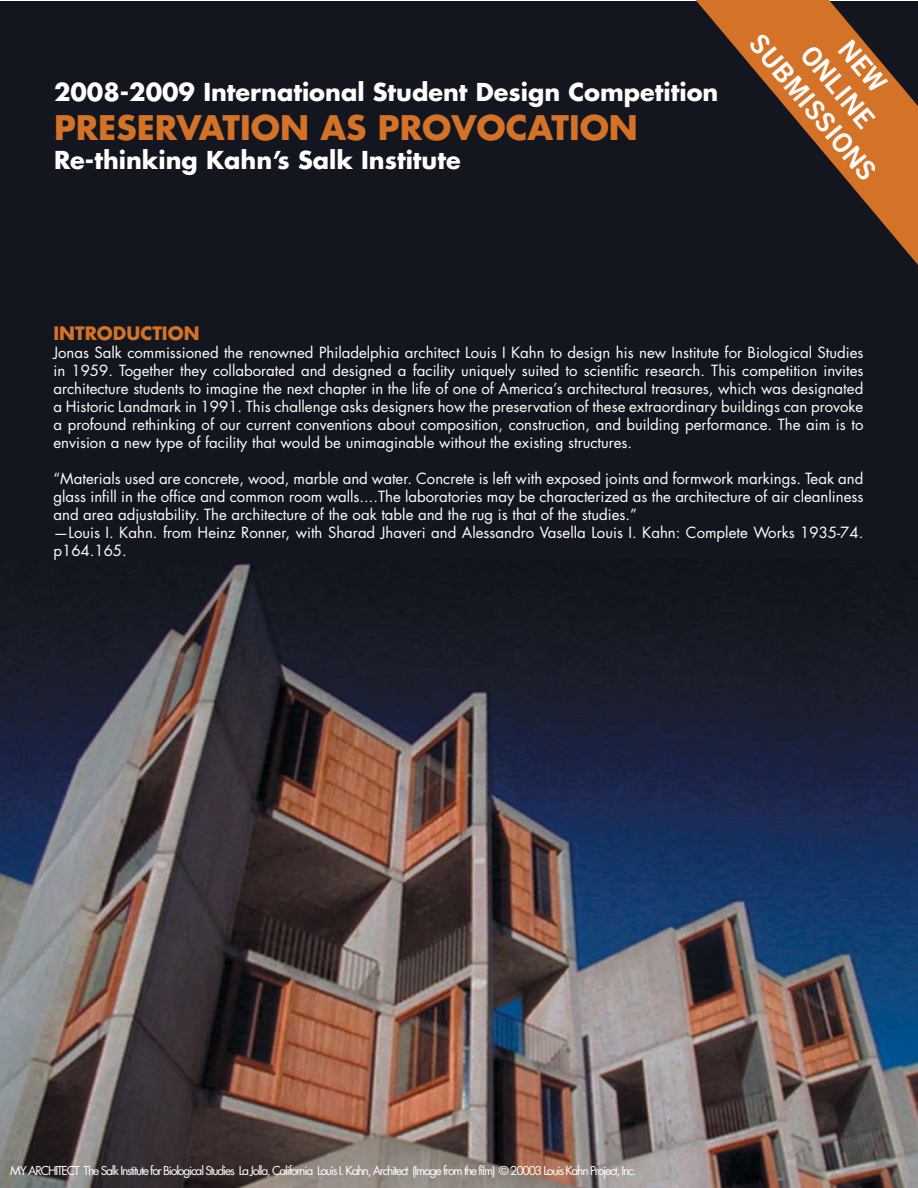
<style>
.page{position:relative;width:918px;height:1188px;background:#fff}
.page>*{position:absolute;margin:0;border:0;box-sizing:border-box;transform-origin:0 0}
.t1{font:700 33px "Futura Std";color:#d47227}
.t2{font:27px "Trade Gothic LT Std Bd 2";color:#fff}
.t3{font:700 24px "Futura Std";color:#fff}
.t4{font:700 18px "Futura Std";color:#d47227}
.t5{font:15px/18px "Futura Std";color:#fff;text-align:justify}
.t6{font:12px "Futura Std";letter-spacing:-.1em;color:#fff}
</style>
<div class="page">
<div style="left:0;top:1px;width:917px;height:1187px;background:#14161f"></div>
<img style="left:0;top:563px;width:917px;height:625px">
<svg style="left:695px;top:0;width:223px;height:414px"></svg>
<svg style="left:838px;top:39px;width:51px;height:55px"></svg>
<h3 class="t3" style="left:54px;top:76px;width:666px">2008-2009 International Student Design Competition</h3>
<h1 class="t1" style="left:54px;top:106px;width:586px">Preservation as Provocation</h1>
<h3 class="t3" style="left:54px;top:144px;width:408px">Re-thinking Kahn’s Salk Institute</h3>
<h2 class="t2" style="left:768px;top:28px;width:182px;rotate:50deg">SUBMISSIONS</h2>
<h2 class="t2" style="left:819px;top:39px;width:99px;rotate:50deg">ONLINE</h2>
<p class="t4" style="left:53px;top:321px;width:20px">INTRO</p>
<p class="t4" style="left:113px;top:321px;width:71px">DUCTION</p>
<p class="t5" style="left:53px;top:344px;width:812px">Jonas Salk commissioned the renowned Philadelphia architect Louis I Kahn to design his new Institute for Biological Studies in 1959. Together they collaborated and designed a facility uniquely suited to scientific research. This competition invites architecture students to imagine the next chapter in the life of one of America’s architectural treasures, which was designated a Historic Landmark in 1991. This challenge asks designers how the preservation of these extraordinary buildings can provoke a profound rethinking of our current conventions about composition, construction, and building performance. The aim is to envision a new type of facility that would be unimaginable without the existing structures.</p>
<p class="t5" style="left:53px;top:470px;width:812px;text-align:left">“Materials used are concrete, wood, marble and water. Concrete is left with exposed joints and formwork markings. Teak and glass infill in the office and common room walls....The laboratories may be characterized as the architecture of air cleanliness and area adjustability. The architecture of the oak table and the rug is that of the studies.”<br>—Louis I. Kahn. from Heinz Ronner, with Sharad Jhaveri and Alessandro Vasella Louis I. Kahn: Complete Works 1935-74. p164.165.</p>
<p class="t6" style="left:10px;top:1163px;width:628px">MY ARCHITECT The Salk Institute for Biological Studies La Jolla, California Louis I. Kahn, Architect (Image from the film) © 20003 Louis Kahn Project, Inc.</p>
</div>
